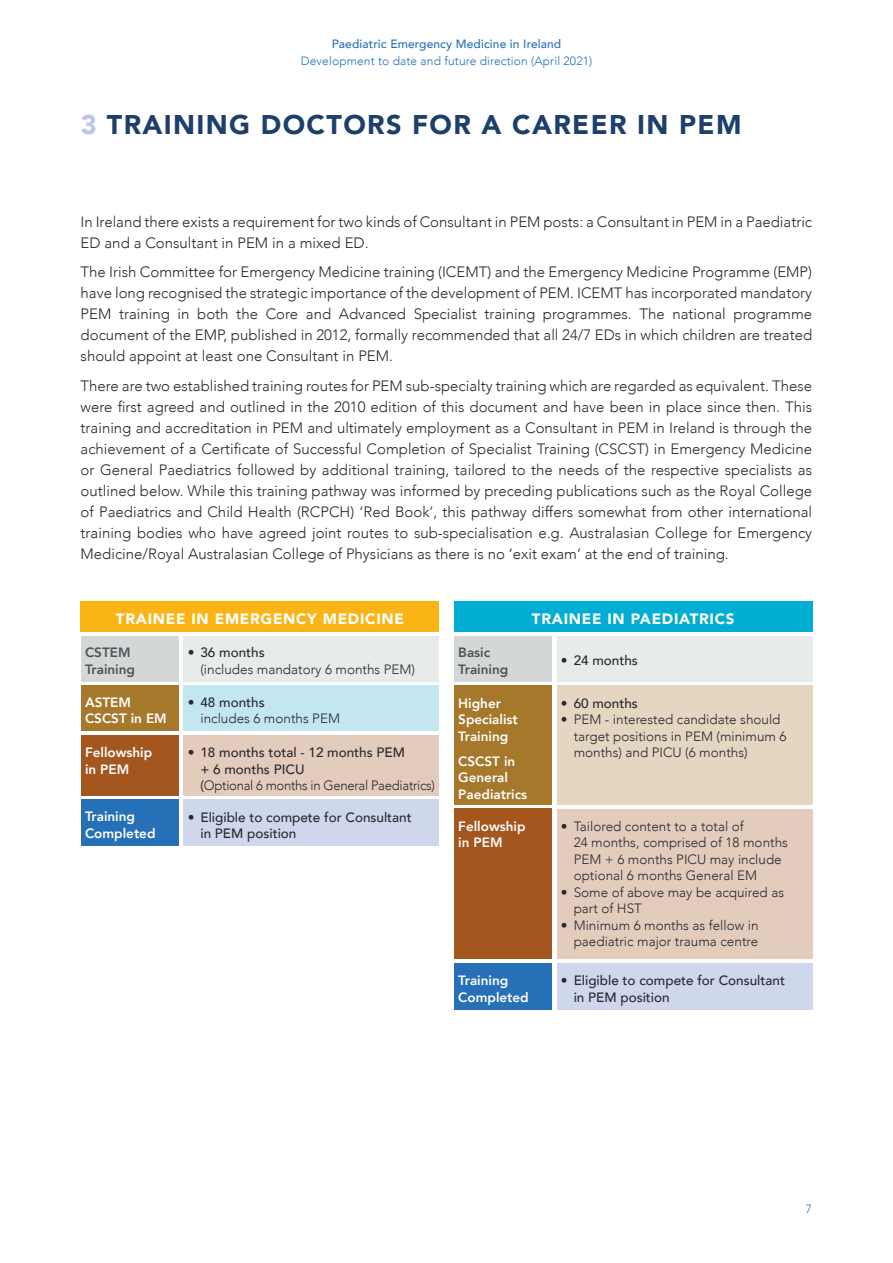
<style>
.page{position:relative;width:893px;height:1263px;background:#fff}
.page>*{position:absolute;margin:0;border:0;box-sizing:border-box;transform-origin:0 0}
.t1{font:900 27px "Avenir";letter-spacing:.05em;color:#1d3f6c}
.t2{font:300 15px/21px "Avenir";color:#282932;text-align:justify}
.t3{font:900 15px "Avenir";letter-spacing:.05em;color:#fff}
.t4{font:300 13.5px/16.5px "Avenir";color:#282932}
.t5{font:500 13.5px "Avenir";color:#282932}
.t6{font:800 13.5px/16.5px "Avenir";color:#fff}
.t7{font:300 13.5px "Avenir";letter-spacing:-.02em;color:#282932}
.t8{font:800 13.5px "Avenir";color:#4f535c}
.t9{font:300 12px "Avenir";letter-spacing:.01em;color:#2670b8}
.t10{font:500 12px "Avenir";letter-spacing:.01em;color:#2670b8}
.s1{color:#bac6e4}
.s2{font-weight:500}
</style>
<div class="page">
<hr style="left:0;top:0;width:1px;height:1263px;background:#d9e3e4">
<img style="left:0;top:723px;width:1px;height:540px">
<div style="left:81px;top:602px;width:358px;height:30px;background:#fbb416"></div>
<div style="left:81px;top:636px;width:97px;height:45px;background:#d3d8d6"></div>
<div style="left:81px;top:686px;width:97px;height:45px;background:#a5782b"></div>
<div style="left:81px;top:735px;width:97px;height:60px;background:#a4561f"></div>
<div style="left:183px;top:636px;width:256px;height:45px;background:#e7ebea"></div>
<div style="left:183px;top:686px;width:256px;height:45px;background:#c2e6f2"></div>
<div style="left:183px;top:735px;width:256px;height:60px;background:#e4ccbc"></div>
<div style="left:183px;top:799px;width:256px;height:47px;background:#cfd7ec"></div>
<div style="left:81px;top:799px;width:97px;height:47px;background:#2670b8"></div>
<div style="left:454px;top:602px;width:358px;height:30px;background:#00add3"></div>
<div style="left:454px;top:636px;width:98px;height:45px;background:#d3d8d6"></div>
<div style="left:454px;top:686px;width:98px;height:119px;background:#a5782b"></div>
<div style="left:557px;top:636px;width:255px;height:45px;background:#e7ebea"></div>
<div style="left:557px;top:686px;width:255px;height:119px;background:#e4d6c0"></div>
<div style="left:454px;top:809px;width:98px;height:150px;background:#a4561f"></div>
<div style="left:557px;top:809px;width:255px;height:150px;background:#e4ccbc"></div>
<div style="left:557px;top:963px;width:255px;height:47px;background:#cfd7ec"></div>
<div style="left:454px;top:963px;width:98px;height:47px;background:#2670b8"></div>
<p class="t10" style="left:332px;top:34px;width:231px">Paediatric Emergency Medicine in Ireland</p>
<p class="t9" style="left:301px;top:54px;width:293px">Development to date and future direction (April 2021)</p>
<h1 class="t1" style="left:80px;top:101px;width:663px"><span class="s1">3</span> TRAINING DOCTORS FOR A CAREER IN PEM</h1>
<p class="t2" style="left:81px;top:211px;width:733px">In Ireland there exists a requirement for two kinds of Consultant in PEM posts: a Consultant in PEM in a Paediatric<br>ED and a Consultant in PEM in a mixed ED.</p>
<p class="t2" style="left:81px;top:261px;width:733px">The Irish Committee for Emergency Medicine training (ICEMT) and the Emergency Medicine Programme (EMP) have long recognised the strategic importance of the development of PEM. ICEMT has incorporated mandatory PEM training in both the Core and Advanced Specialist training programmes. The national programme document of the EMP, published in 2012, formally recommended that all 24/7 EDs in which children are treated should appoint at least one Consultant in PEM.</p>
<p class="t2" style="left:81px;top:375px;width:733px">There are two established training routes for PEM sub-specialty training which are regarded as equivalent. These were first agreed and outlined in the 2010 edition of this document and have been in place since then. This training and accreditation in PEM and ultimately employment as a Consultant in PEM in Ireland is through the achievement of a Certificate of Successful Completion of Specialist Training (CSCST) in Emergency Medicine or General Paediatrics followed by additional training, tailored to the needs of the respective specialists as outlined below. While this training pathway was informed by preceding publications such as the Royal College of Paediatrics and Child Health (RCPCH) ‘Red Book’, this pathway differs somewhat from other international training bodies who have agreed joint routes to sub-specialisation e.g. Australasian College for Emergency Medicine/Royal Australasian College of Physicians as there is no ‘exit exam’ at the end of training.</p>
<p class="t3" style="left:116px;top:606px;width:289px">TRAINEE IN EMERGENCY MEDICINE</p>
<p class="t8" style="left:85px;top:642px;width:47px">CSTEM</p>
<p class="t8" style="left:85px;top:658px;width:52px">Training</p>
<p class="t6" style="left:85px;top:694px;width:47px">ASTEM</p>
<p class="t6" style="left:85px;top:710px;width:83px">CSCST in EM</p>
<p class="t6" style="left:85px;top:744px;width:69px">Fellowship</p>
<p class="t6" style="left:85px;top:761px;width:46px">in PEM</p>
<p class="t5" style="left:188px;top:641px;width:79px">• 36 months</p>
<p class="t4" style="left:200px;top:661px;width:216px">(includes mandatory 6 months PEM)</p>
<p class="t5" style="left:188px;top:690px;width:79px">• 48 months</p>
<p class="t4" style="left:200px;top:710px;width:141px">includes 6 months PEM</p>
<p class="t5" style="left:188px;top:741px;width:219px">• 18 months total - 12 months PEM</p>
<p class="t5" style="left:200px;top:757px;width:106px">+ 6 months PICU</p>
<p class="t7" style="left:200px;top:778px;width:236px"><span class="s2">(</span>Optional 6 months in General Paediatrics)</p>
<p class="t5" style="left:188px;top:805px;width:226px">• Eligible to compete for Consultant</p>
<p class="t5" style="left:200px;top:822px;width:97px">in PEM position</p>
<p class="t6" style="left:85px;top:808px;width:52px">Training</p>
<p class="t6" style="left:85px;top:825px;width:72px">Completed</p>
<p class="t3" style="left:532px;top:606px;width:204px">TRAINEE IN PAEDIATRICS</p>
<p class="t8" style="left:458px;top:642px;width:34px">Basic</p>
<p class="t8" style="left:458px;top:658px;width:52px">Training</p>
<p class="t6" style="left:458px;top:695px;width:61px">Higher<br>Specialist<br>Training</p>
<p class="t6" style="left:458px;top:753px;width:71px">CSCST in<br>General<br>Paediatrics</p>
<p class="t6" style="left:458px;top:818px;width:69px">Fellowship</p>
<p class="t6" style="left:458px;top:834px;width:46px">in PEM</p>
<p class="t6" style="left:458px;top:972px;width:52px">Training</p>
<p class="t6" style="left:458px;top:989px;width:72px">Completed</p>
<p class="t5" style="left:561px;top:649px;width:79px">• 24 months</p>
<p class="t5" style="left:561px;top:691px;width:79px">• 60 months</p>
<p class="t4" style="left:574px;top:711px;width:214px;text-indent:-13px"><span class="s2">•</span> PEM - interested candidate should target positions in PEM (minimum 6 months) and PICU (6 months)</p>
<p class="t4" style="left:561px;top:818px;width:184px"><span class="s2">•</span> Tailored content to a total of</p>
<p class="t4" style="left:574px;top:834px;width:216px">24 months, comprised of 18 months</p>
<p class="t4" style="left:574px;top:851px;width:210px">PEM + 6 months PICU may include</p>
<p class="t4" style="left:574px;top:867px;width:185px">optional 6 months General EM</p>
<p class="t4" style="left:574px;top:884px;width:212px;text-indent:-13px"><span class="s2">•</span> Some of above may be acquired as part of HST</p>
<p class="t4" style="left:561px;top:917px;width:199px;text-align:right">• Minimum 6 months as fellow in paediatric major trauma centre</p>
<p class="t5" style="left:561px;top:969px;width:226px">• Eligible to compete for Consultant</p>
<p class="t5" style="left:574px;top:985px;width:97px">in PEM position</p>
<p class="t9" style="left:806px;top:1202px;width:8px">7</p>
</div>
